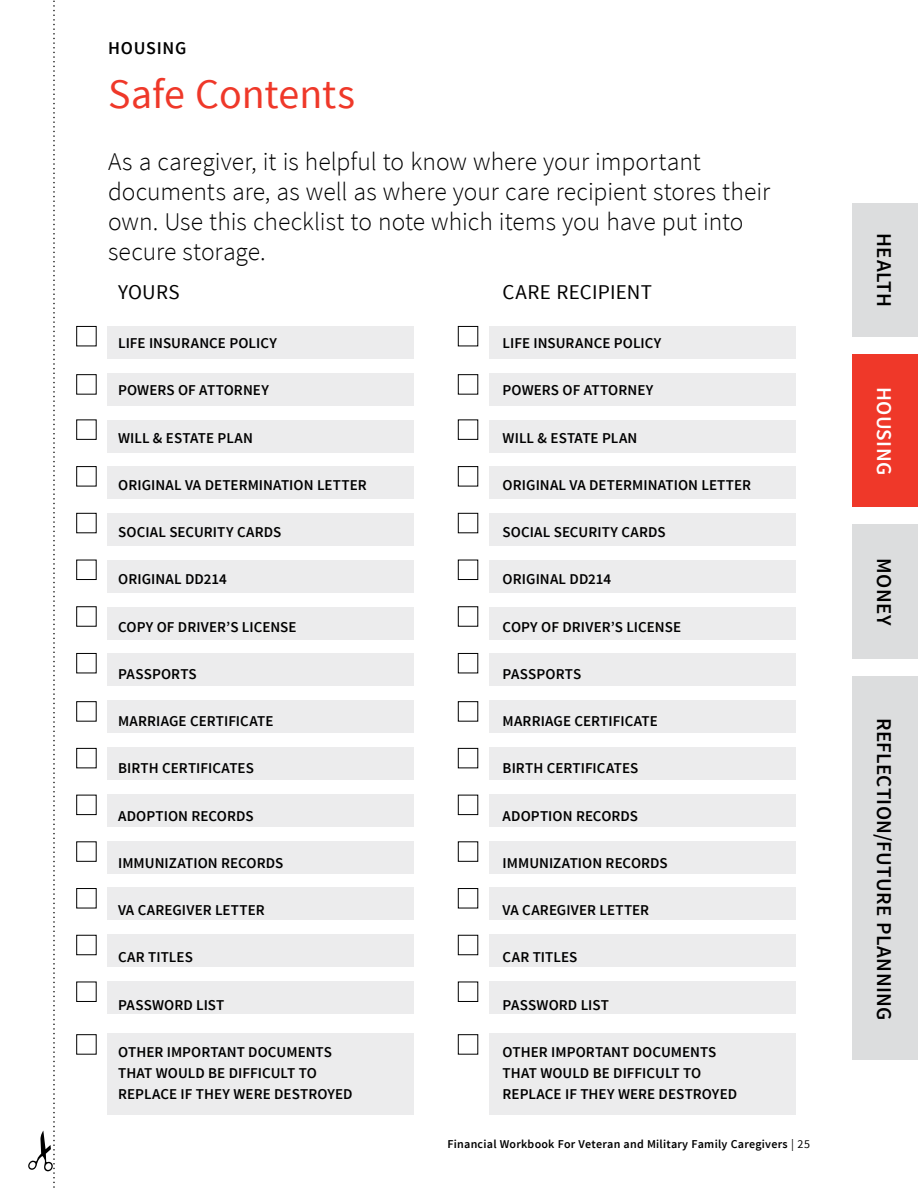
<style>
.page{position:relative;width:918px;height:1188px;background:#fff}
.page>*{position:absolute;margin:0;border:0;box-sizing:border-box;transform-origin:0 0}
.reversed_out_bar_hea{font:42px "Source Sans Pro";color:#ef3829}
.reversed_out_bar_hea-2{font:300 25.5px/30px "Source Sans Pro";color:#000}
.reversed_out_bar_hea-3{font:600 21px "Source Sans Pro";letter-spacing:.015em;color:#000}
.text{font:21px "Source Sans Pro";letter-spacing:.01em;color:#000}
.reversed_out_bar_hea-4{font:600 21px "Source Sans Pro";letter-spacing:.015em;color:#fff}
.reversed_out_bar_hea-5{font:600 18px "Source Sans Pro";letter-spacing:.04em;color:#000}
.text-2{font:600 15px/21px "Source Sans Pro";letter-spacing:.005em;color:#000}
.t1{font:600 12px "Source Sans Pro";letter-spacing:.02em;color:#000}
.s1{font-weight:400}
</style>
<div class="page">
<div style="left:76px;top:326px;width:21px;height:20px;border:1px solid #000"></div>
<div style="left:76px;top:513px;width:21px;height:20px;border:1px solid #000"></div>
<div style="left:76px;top:701px;width:21px;height:21px;border:1px solid #000"></div>
<div style="left:76px;top:888px;width:21px;height:20px;border:1px solid #000"></div>
<div style="left:76px;top:420px;width:21px;height:20px;border:1px solid #000"></div>
<div style="left:76px;top:795px;width:21px;height:20px;border:1px solid #000"></div>
<div style="left:76px;top:982px;width:21px;height:20px;border:1px solid #000"></div>
<div style="left:76px;top:560px;width:21px;height:20px;border:1px solid #000"></div>
<div style="left:76px;top:748px;width:21px;height:20px;border:1px solid #000"></div>
<div style="left:76px;top:935px;width:21px;height:20px;border:1px solid #000"></div>
<div style="left:76px;top:466px;width:21px;height:20px;border:1px solid #000"></div>
<div style="left:76px;top:653px;width:21px;height:20px;border:1px solid #000"></div>
<div style="left:76px;top:841px;width:21px;height:21px;border:1px solid #000"></div>
<div style="left:76px;top:1034px;width:21px;height:21px;border:1px solid #000"></div>
<div style="left:107px;top:326px;width:307px;height:33px;background:#ececed"></div>
<div style="left:107px;top:607px;width:307px;height:32px;background:#ececed"></div>
<div style="left:107px;top:888px;width:307px;height:32px;background:#ececed"></div>
<div style="left:107px;top:513px;width:307px;height:33px;background:#ececed"></div>
<div style="left:107px;top:794px;width:307px;height:33px;background:#ececed"></div>
<div style="left:107px;top:420px;width:307px;height:32px;background:#ececed"></div>
<div style="left:107px;top:701px;width:307px;height:32px;background:#ececed"></div>
<div style="left:107px;top:981px;width:307px;height:33px;background:#ececed"></div>
<div style="left:107px;top:467px;width:307px;height:32px;background:#ececed"></div>
<div style="left:107px;top:747px;width:307px;height:33px;background:#ececed"></div>
<div style="left:107px;top:373px;width:307px;height:32px;background:#ececed"></div>
<div style="left:107px;top:654px;width:307px;height:32px;background:#ececed"></div>
<div style="left:107px;top:934px;width:307px;height:33px;background:#ececed"></div>
<div style="left:107px;top:560px;width:307px;height:33px;background:#ececed"></div>
<div style="left:107px;top:841px;width:307px;height:32px;background:#ececed"></div>
<div style="left:107px;top:1033px;width:307px;height:82px;background:#ececed"></div>
<div style="left:458px;top:326px;width:20px;height:20px;border:1px solid #000"></div>
<div style="left:458px;top:513px;width:20px;height:20px;border:1px solid #000"></div>
<div style="left:458px;top:701px;width:20px;height:21px;border:1px solid #000"></div>
<div style="left:458px;top:888px;width:20px;height:20px;border:1px solid #000"></div>
<div style="left:458px;top:420px;width:20px;height:20px;border:1px solid #000"></div>
<div style="left:458px;top:606px;width:20px;height:21px;border:1px solid #000"></div>
<div style="left:458px;top:795px;width:20px;height:20px;border:1px solid #000"></div>
<div style="left:458px;top:982px;width:20px;height:20px;border:1px solid #000"></div>
<div style="left:76px;top:374px;width:21px;height:21px;border:1px solid #000"></div>
<div style="left:458px;top:374px;width:20px;height:21px;border:1px solid #000"></div>
<div style="left:458px;top:560px;width:20px;height:20px;border:1px solid #000"></div>
<div style="left:458px;top:748px;width:20px;height:20px;border:1px solid #000"></div>
<div style="left:458px;top:935px;width:20px;height:20px;border:1px solid #000"></div>
<div style="left:458px;top:466px;width:20px;height:20px;border:1px solid #000"></div>
<div style="left:458px;top:653px;width:20px;height:20px;border:1px solid #000"></div>
<div style="left:458px;top:841px;width:20px;height:21px;border:1px solid #000"></div>
<div style="left:458px;top:1034px;width:20px;height:21px;border:1px solid #000"></div>
<div style="left:489px;top:326px;width:307px;height:33px;background:#ececed"></div>
<div style="left:489px;top:607px;width:307px;height:32px;background:#ececed"></div>
<div style="left:489px;top:888px;width:307px;height:32px;background:#ececed"></div>
<div style="left:489px;top:513px;width:307px;height:33px;background:#ececed"></div>
<div style="left:489px;top:794px;width:307px;height:33px;background:#ececed"></div>
<div style="left:489px;top:420px;width:307px;height:32px;background:#ececed"></div>
<div style="left:489px;top:701px;width:307px;height:32px;background:#ececed"></div>
<div style="left:489px;top:981px;width:307px;height:33px;background:#ececed"></div>
<div style="left:489px;top:467px;width:307px;height:32px;background:#ececed"></div>
<div style="left:489px;top:747px;width:307px;height:33px;background:#ececed"></div>
<div style="left:489px;top:373px;width:307px;height:32px;background:#ececed"></div>
<div style="left:489px;top:654px;width:307px;height:32px;background:#ececed"></div>
<div style="left:489px;top:934px;width:307px;height:33px;background:#ececed"></div>
<div style="left:489px;top:560px;width:307px;height:33px;background:#ececed"></div>
<div style="left:489px;top:841px;width:307px;height:32px;background:#ececed"></div>
<div style="left:489px;top:1033px;width:307px;height:82px;background:#ececed"></div>
<svg style="left:28px;top:0;width:27px;height:1188px"></svg>
<div style="left:852px;top:203px;width:66px;height:134px;background:#dcddde"></div>
<div style="left:852px;top:354px;width:66px;height:153px;background:#ef3829"></div>
<div style="left:852px;top:524px;width:66px;height:135px;background:#dcddde"></div>
<div style="left:852px;top:676px;width:66px;height:383px;background:#dcddde"></div>
<p class="reversed_out_bar_hea-5" style="left:108px;top:37px;width:80px">HOUSING</p>
<p class="reversed_out_bar_hea" style="left:108px;top:68px;width:248px">Safe Contents</p>
<p class="reversed_out_bar_hea-2" style="left:108px;top:147px;width:664px">As a caregiver, it is helpful to know where your important documents are, as well as where your care recipient stores their own. Use this checklist to note which items you have put into secure storage.</p>
<p class="text" style="left:118px;top:279px;width:63px">YOURS</p>
<p class="text-2" style="left:118px;top:333px;width:160px">LIFE INSURANCE POLICY</p>
<p class="text-2" style="left:118px;top:380px;width:152px">POWERS OF ATTORNEY</p>
<p class="text-2" style="left:118px;top:427px;width:136px">WILL &amp; ESTATE PLAN</p>
<p class="text-2" style="left:118px;top:475px;width:250px">ORIGINAL VA DETERMINATION LETTER</p>
<p class="text-2" style="left:118px;top:522px;width:165px">SOCIAL SECURITY CARDS</p>
<p class="text-2" style="left:118px;top:569px;width:110px">ORIGINAL DD214</p>
<p class="text-2" style="left:118px;top:616px;width:180px">COPY OF DRIVER’S LICENSE</p>
<p class="text-2" style="left:118px;top:664px;width:80px">PASSPORTS</p>
<p class="text-2" style="left:118px;top:711px;width:157px">MARRIAGE CERTIFICATE</p>
<p class="text-2" style="left:118px;top:758px;width:137px">BIRTH CERTIFICATES</p>
<p class="text-2" style="left:118px;top:805px;width:137px">ADOPTION RECORDS</p>
<p class="text-2" style="left:118px;top:853px;width:167px">IMMUNIZATION RECORDS</p>
<p class="text-2" style="left:118px;top:900px;width:148px">VA CAREGIVER LETTER</p>
<p class="text-2" style="left:118px;top:947px;width:76px">CAR TITLES</p>
<p class="text-2" style="left:118px;top:994px;width:108px">PASSWORD LIST</p>
<p class="text-2" style="left:118px;top:1042px;width:236px">OTHER IMPORTANT DOCUMENTS<br>THAT WOULD BE DIFFICULT TO<br>REPLACE IF THEY WERE DESTROYED</p>
<p class="text" style="left:503px;top:279px;width:151px">CARE RECIPIENT</p>
<p class="text-2" style="left:503px;top:333px;width:160px">LIFE INSURANCE POLICY</p>
<p class="text-2" style="left:503px;top:380px;width:152px">POWERS OF ATTORNEY</p>
<p class="text-2" style="left:503px;top:427px;width:136px">WILL &amp; ESTATE PLAN</p>
<p class="text-2" style="left:503px;top:475px;width:250px">ORIGINAL VA DETERMINATION LETTER</p>
<p class="text-2" style="left:503px;top:522px;width:165px">SOCIAL SECURITY CARDS</p>
<p class="text-2" style="left:503px;top:569px;width:110px">ORIGINAL DD214</p>
<p class="text-2" style="left:503px;top:616px;width:180px">COPY OF DRIVER’S LICENSE</p>
<p class="text-2" style="left:503px;top:664px;width:80px">PASSPORTS</p>
<p class="text-2" style="left:503px;top:711px;width:157px">MARRIAGE CERTIFICATE</p>
<p class="text-2" style="left:503px;top:758px;width:137px">BIRTH CERTIFICATES</p>
<p class="text-2" style="left:503px;top:805px;width:137px">ADOPTION RECORDS</p>
<p class="text-2" style="left:503px;top:853px;width:167px">IMMUNIZATION RECORDS</p>
<p class="text-2" style="left:503px;top:900px;width:148px">VA CAREGIVER LETTER</p>
<p class="text-2" style="left:503px;top:947px;width:76px">CAR TITLES</p>
<p class="text-2" style="left:503px;top:994px;width:108px">PASSWORD LIST</p>
<p class="text-2" style="left:503px;top:1042px;width:236px">OTHER IMPORTANT DOCUMENTS<br>THAT WOULD BE DIFFICULT TO<br>REPLACE IF THEY WERE DESTROYED</p>
<p class="t1" style="left:447px;top:1137px;width:364px">Financial Workbook For Veteran and Military Family Caregivers <span class="s1">| 25</span></p>
<p class="reversed_out_bar_hea-3" style="left:897px;top:233px;width:75px;rotate:90deg">HEALTH</p>
<p class="reversed_out_bar_hea-4" style="left:897px;top:387px;width:89px;rotate:90deg">HOUSING</p>
<p class="reversed_out_bar_hea-3" style="left:897px;top:558px;width:69px;rotate:90deg">MONEY</p>
<p class="reversed_out_bar_hea-3" style="left:897px;top:718px;width:304px;rotate:90deg">REFLECTION/FUTURE PLANNING</p>
</div>
